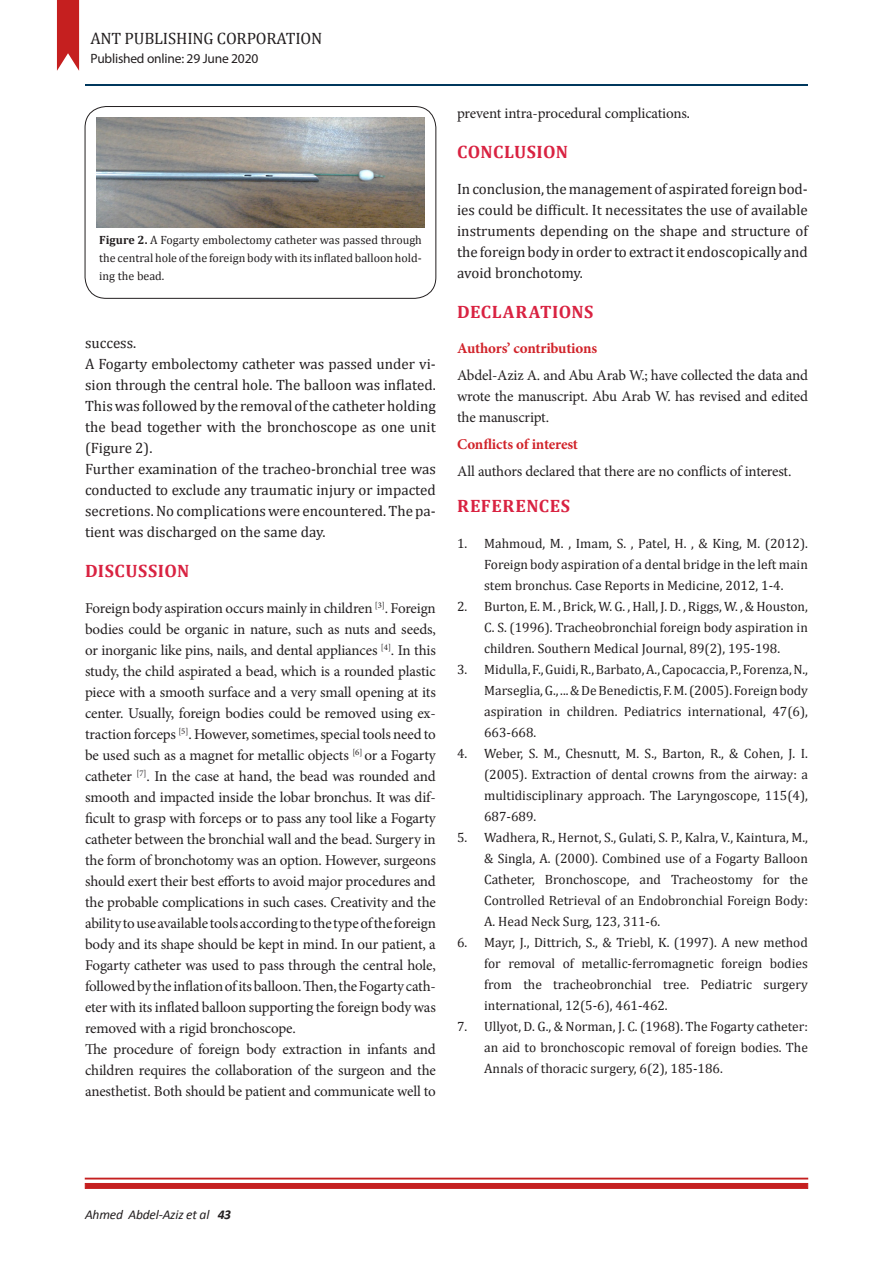
<style>
.page{position:relative;width:893px;height:1263px;background:#fff}
.page>*{position:absolute;margin:0;border:0;box-sizing:border-box;transform-origin:0 0}
.段落样式2{font:700 18px "Cambria";letter-spacing:.02em;color:#d92241}
.正文{font:700 18px "Cambria";letter-spacing:.035em;color:#d92241}
.t1{font:16.5px "Cambria";letter-spacing:-.01em;color:#231f20}
.正文-2{font:15px/21px "Minion Pro";letter-spacing:-.015em;color:#231f20;text-align:justify}
.正文-3{font:15px/21px "Cambria";color:#231f20;text-align:justify}
.正文-4{font:700 15px "Minion Pro";letter-spacing:-.015em;color:#d1232a}
.t2{font:13.5px/21px "Cambria";color:#231f20;text-align:justify}
.t3{font:13.5px "Myriad Pro";letter-spacing:-.015em;color:#231f20}
.t4{font:italic 13.5px "Calibri";letter-spacing:-.015em;color:#231f20}
.正文-5{font:12px/18px "Cambria";color:#231f20;text-align:justify}
.s1{font-weight:700}
.s2{font-family:"Cambria"}
</style>
<div class="page">
<hr style="left:85px;top:1178px;width:723px;height:1px;background:#c51f1f">
<div style="left:85px;top:1183px;width:723px;height:5px;background:#c51f1f"></div>
<svg style="left:57px;top:0;width:22px;height:71px;background:#cc3b3b"></svg>
<hr style="left:85px;top:84px;width:723px;height:1px;background:#00385d">
<img style="left:97px;top:118px;width:327px;height:110px">
<div style="left:85px;top:106px;width:351px;height:193px;border:1px solid #231f20;border-radius:21px"></div>
<p class="t1" style="left:90px;top:28px;width:234px">ANT PUBLISHING CORPORATION</p>
<p class="t3" style="left:90px;top:50px;width:169px">Published online: 29 June 2020</p>
<p class="正文-5" style="left:99px;top:231px;width:324px"><span class="s1">Figure 2.</span> A Fogarty embolectomy catheter was passed through the central hole of the foreign body with its inflated balloon hold&shy;ing the bead.</p>
<p class="正文-3" style="left:85px;top:333px;width:53px">success.</p>
<p class="正文-3" style="left:85px;top:354px;width:352px">A Fogarty embolectomy catheter was passed under vi&shy;sion through the central hole. The balloon was inflated.<br>This was followed by the removal of the catheter holding the bead together with the bronchoscope as one unit (Figure 2).</p>
<p class="正文-3" style="left:85px;top:459px;width:352px">Further examination of the tracheo-bronchial tree was conducted to exclude any traumatic injury or impacted secretions. No complications were encountered. The pa&shy;tient was discharged on the same day.</p>
<p class="段落样式2" style="left:85px;top:558px;width:106px">DISCUSSION</p>
<p class="正文-2" style="left:85px;top:597px;width:352px">Foreign body aspiration occurs mainly in children <sup>[3]</sup>. Foreign bodies could be organic in nature, such as nuts and seeds, or inorganic like pins, nails, and dental appliances <sup>[4]</sup>. In this study, the child aspirated a bead, which is a rounded plastic piece with a smooth surface and a very small opening at its center. Usually, foreign bodies could be removed using ex&shy;traction forceps <sup>[5]</sup>. However, sometimes, special tools need to be used such as a magnet for metallic objects <sup>[6]</sup> or a Fogarty catheter <sup>[7]</sup>. In the case at hand, the bead was rounded and smooth and impacted inside the lobar bronchus. It was dif&shy;ficult to grasp with forceps or to pass any tool like a Fogarty catheter between the bronchial wall and the bead. Surgery in the form of bronchotomy was an option. However, surgeons should exert their best efforts to avoid major procedures and the probable complications in such cases. Creativity and the ability to use available tools according to the type of the foreign body and its shape should be kept in mind. In our patient, a Fogarty catheter was used to pass through the central hole, followed by the inflation of its balloon. Then, the Fogarty cath&shy;eter with its inflated balloon supporting the foreign body was removed with a rigid bronchoscope.</p>
<p class="正文-2" style="left:85px;top:1038px;width:352px">The procedure of foreign body extraction in infants and children requires the collaboration of the surgeon and the anesthetist. Both should be patient and communicate well to</p>
<p class="正文-2" style="left:457px;top:103px;width:234px">prevent intra-procedural complications<span class="s2">.</span></p>
<p class="段落样式2" style="left:457px;top:139px;width:113px">CONCLUSION</p>
<p class="正文-3" style="left:457px;top:178px;width:352px">In conclusion, the management of aspirated foreign bod&shy;ies could be difficult. It necessitates the use of available instruments depending on the shape and structure of the foreign body in order to extract it endoscopically and avoid bronchotomy.</p>
<p class="段落样式2" style="left:457px;top:299px;width:138px">DECLARATIONS</p>
<p class="正文-4" style="left:457px;top:338px;width:142px">Authors’ contributions</p>
<p class="正文-2" style="left:457px;top:365px;width:352px">Abdel-Aziz A. and Abu Arab W.; have collected the data and wrote the manuscript. Abu Arab W. has revised and edited the manuscript.</p>
<p class="正文-4" style="left:457px;top:434px;width:122px">Conflicts of interest</p>
<p class="正文-2" style="left:457px;top:461px;width:336px">All authors declared that there are no conflicts of interest.</p>
<p class="正文" style="left:457px;top:493px;width:114px">REFERENCES</p>
<p class="t2" style="left:484px;top:533px;width:325px;text-indent:-27px">1. Mahmoud, M. , Imam, S. , Patel, H. , &amp; King, M. (2012).<br>Foreign body aspiration of a dental bridge in the left main stem bronchus. Case Reports in Medicine, 2012, 1-4.</p>
<p class="t2" style="left:484px;top:596px;width:325px;text-indent:-27px">2. Burton, E. M. , Brick, W. G. , Hall, J. D. , Riggs, W. , &amp; Houston, C. S. (1996). Tracheobronchial foreign body aspiration in children. Southern Medical Journal, 89(2), 195-198.</p>
<p class="t2" style="left:484px;top:659px;width:325px;text-indent:-27px">3. Midulla, F., Guidi, R., Barbato, A., Capocaccia, P., Forenza, N., Marseglia, G., ... &amp; De Benedictis, F. M. (2005). Foreign body aspiration in children. Pediatrics international, 47(6), 663-668.</p>
<p class="t2" style="left:484px;top:743px;width:325px;text-indent:-27px">4. Weber, S. M., Chesnutt, M. S., Barton, R., &amp; Cohen, J. I. (2005). Extraction of dental crowns from the airway: a multidisciplinary approach. The Laryngoscope, 115(4), 687-689.</p>
<p class="t2" style="left:484px;top:827px;width:325px;text-indent:-27px">5. Wadhera, R., Hernot, S., Gulati, S. P., Kalra, V., Kaintura, M., &amp; Singla, A. (2000). Combined use of a Fogarty Balloon Catheter, Bronchoscope, and Tracheostomy for the Controlled Retrieval of an Endobronchial Foreign Body:<br>A. Head Neck Surg, 123, 311-6.</p>
<p class="t2" style="left:484px;top:932px;width:325px;text-indent:-27px">6. Mayr, J., Dittrich, S., &amp; Triebl, K. (1997). A new method for removal of metallic-ferromagnetic foreign bodies from the tracheobronchial tree. Pediatric surgery international, 12(5-6), 461-462.</p>
<p class="t2" style="left:484px;top:1016px;width:325px;text-indent:-27px">7. Ullyot, D. G., &amp; Norman, J. C. (1968). The Fogarty catheter: an aid to bronchoscopic removal of foreign bodies. The Annals of thoracic surgery, 6(2), 185-186.</p>
<p class="t4" style="left:85px;top:1205px;width:148px">Ahmed Abdel-Aziz et al <span class="s1">43</span></p>
</div>
